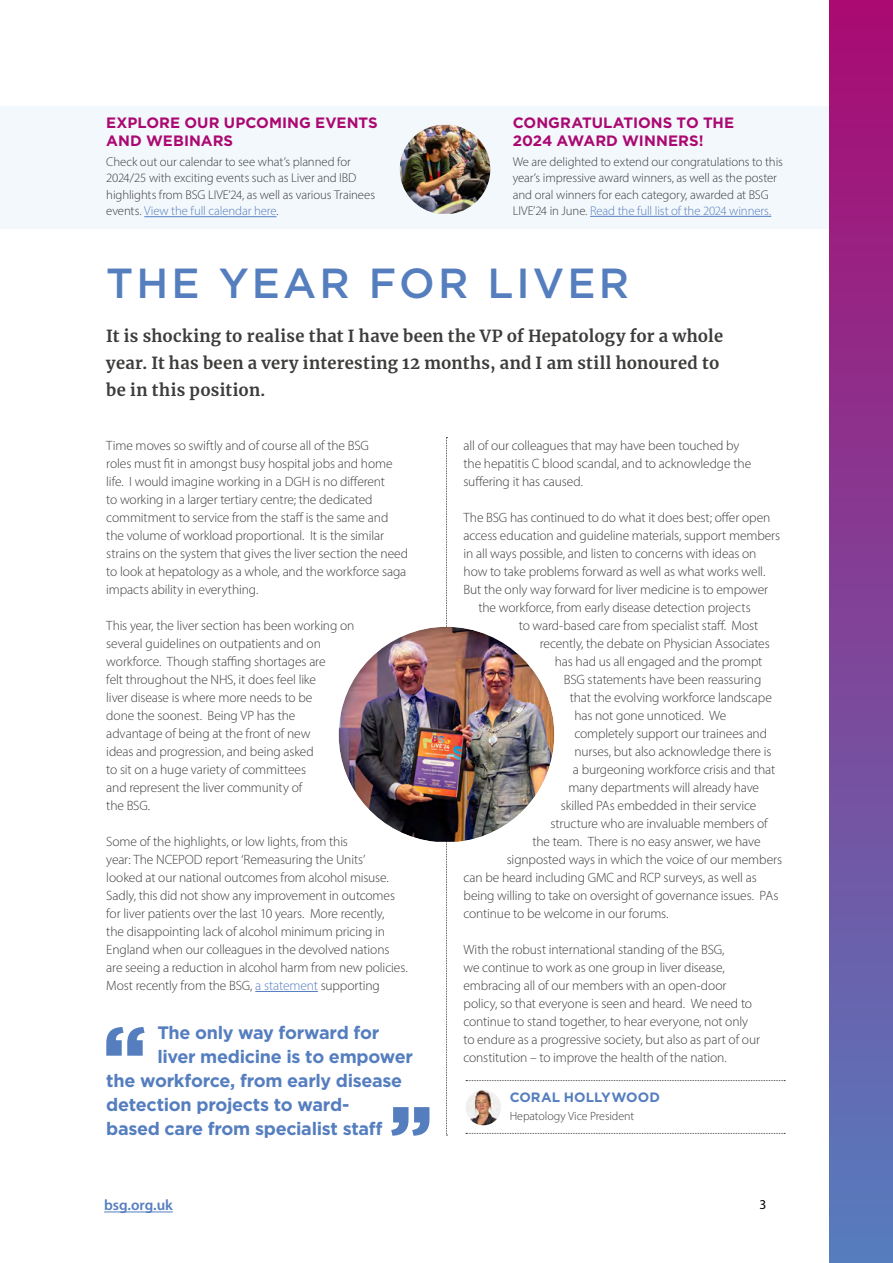
<style>
.page{position:relative;width:893px;height:1263px;background:#fff}
.page>*{position:absolute;margin:0;border:0;box-sizing:border-box;transform-origin:0 0}
.BSG_Large_headline_Light{font:500 42px "Gotham";letter-spacing:.075em;color:#557ebf}
.BSG_Callout__Small{font:700 18px "Gotham";letter-spacing:-.02em;color:#557ebf}
.BSG_Standfirst{font:700 16.5px/27px "Merriweather";letter-spacing:.02em;color:#3c3c3b}
.BSG_Snippet_Header{font:700 15px/18px "Gotham";letter-spacing:.005em;color:#ab0871}
.t1{font:600 15px "Myriad Pro";color:#557ebf}
.BSG_Body{font:300 13.5px/18px "Myriad Pro";letter-spacing:-.01em;color:#3c3c3b}
.BSG_Byline_text{font:700 13.5px "Gotham";letter-spacing:.005em;color:#557ebf}
.t2{font:13.5px "Myriad Pro";color:#000}
.BSG_Snippet_Text{font:300 12.75px/16.5px "Myriad Pro";letter-spacing:-.01em;color:#3c3c3b}
.BSG_Byline_text-2{font:300 12px "Myriad Pro";letter-spacing:-.005em;color:#3c3c3b}
.s1{color:#557ebf}
</style>
<div class="page">
<svg style="left:446px;top:437px;width:1px;height:699px"></svg>
<hr style="left:255px;top:991px;width:63px;height:1px;background:#557ebf">
<div style="left:326px;top:614px;width:242px;height:229px;background:#000;opacity:.3"></div>
<div style="left:0;top:106px;width:893px;height:123px;background:#f3f8fc"></div>
<hr style="left:144px;top:216px;width:133px;height:1px;background:#557ebf">
<hr style="left:590px;top:216px;width:181px;height:1px;background:#557ebf">
<svg style="left:106px;top:1027px;width:39px;height:29px"></svg>
<svg style="left:391px;top:1107px;width:38px;height:29px"></svg>
<svg style="left:466px;top:1080px;width:319px;height:1px"></svg>
<svg style="left:466px;top:1133px;width:319px;height:1px"></svg>
<img style="left:466px;top:1090px;width:35px;height:35px;border-radius:18px">
<img style="left:400px;top:124px;width:90px;height:90px">
<hr style="left:104px;top:1211px;width:69px;height:1px;background:#557ebf">
<div style="left:829px;top:0;width:64px;height:1263px;background:linear-gradient(to bottom,#aa0a72,#567dbe)"></div>
<p class="BSG_Snippet_Header" style="left:106px;top:114px;width:273px">EXPLORE OUR UPCOMING EVENTS<br>AND WEBINARS</p>
<p class="BSG_Snippet_Text" style="left:106px;top:153px;width:270px">Check out our calendar to see what’s planned for 2024/25 with exciting events such as Liver and IBD highlights from BSG LIVE’24, as well as various Trainees events. <span class="s1">View the full calendar here</span>.</p>
<p class="BSG_Snippet_Header" style="left:513px;top:114px;width:223px">CONGRATULATIONS TO THE<br>2024 AWARD WINNERS!</p>
<p class="BSG_Snippet_Text" style="left:513px;top:153px;width:272px">We are delighted to extend our congratulations to this year’s impressive award winners, as well as the poster and oral winners for each category, awarded at BSG LIVE’24 in June. <span class="s1">Read the full list of the 2024 winners.</span></p>
<p class="BSG_Large_headline_Light" style="left:106px;top:255px;width:524px">THE YEAR FOR LIVER</p>
<p class="BSG_Standfirst" style="left:106px;top:322px;width:618px">It is shocking to realise that I have been the VP of Hepatology for a whole year. It has been a very interesting 12 months, and I am still honoured to be in this position.</p>
<p class="BSG_Body" style="left:106px;top:436px;width:303px">Time moves so swiftly and of course all of the BSG<br>roles must fit in amongst busy hospital jobs and home life. I would imagine working in a DGH is no different<br>to working in a larger tertiary centre; the dedicated commitment to service from the staff is the same and the volume of workload proportional. It is the similar strains on the system that gives the liver section the need to look at hepatology as a whole, and the workforce saga impacts ability in everything.</p>
<p class="BSG_Body" style="left:106px;top:616px;width:250px">This year, the liver section has been working on several guidelines on outpatients and on workforce. Though staffing shortages are<br>felt throughout the NHS, it does feel like<br>liver disease is where more needs to be<br>done the soonest. Being VP has the advantage of being at the front of new<br>ideas and progression, and being asked<br>to sit on a huge variety of committees<br>and represent the liver community of<br>the BSG.</p>
<p class="BSG_Body" style="left:106px;top:832px;width:303px">Some of the highlights, or low lights, from this<br>year: The NCEPOD report ‘Remeasuring the Units’<br>looked at our national outcomes from alcohol misuse.<br>Sadly, this did not show any improvement in outcomes for liver patients over the last 10 years. More recently,<br>the disappointing lack of alcohol minimum pricing in England when our colleagues in the devolved nations are seeing a reduction in alcohol harm from new policies.<br>Most recently from the BSG, <span class="s1">a statement</span> supporting</p>
<p class="BSG_Callout__Small" style="left:157px;top:1021px;width:223px">The only way forward for</p>
<p class="BSG_Callout__Small" style="left:157px;top:1045px;width:257px">liver medicine is to empower</p>
<p class="BSG_Callout__Small" style="left:106px;top:1069px;width:297px">the workforce, from early disease</p>
<p class="BSG_Callout__Small" style="left:106px;top:1093px;width:245px">detection projects to ward-</p>
<p class="BSG_Callout__Small" style="left:106px;top:1117px;width:278px">based care from specialist staff</p>
<p class="BSG_Body" style="left:463px;top:436px;width:289px">all of our colleagues that may have been touched by the hepatitis C blood scandal, and to acknowledge the suffering it has caused.</p>
<p class="BSG_Body" style="left:463px;top:508px;width:308px">The BSG has continued to do what it does best; offer open</p>
<p class="BSG_Body" style="left:463px;top:526px;width:318px">access education and guideline materials, support members</p>
<p class="BSG_Body" style="left:463px;top:544px;width:294px">in all ways possible, and listen to concerns with ideas on</p>
<p class="BSG_Body" style="left:463px;top:562px;width:303px">how to take problems forward as well as what works well.</p>
<p class="BSG_Body" style="left:463px;top:580px;width:306px">But the only way forward for liver medicine is to empower</p>
<p class="BSG_Body" style="left:478px;top:598px;width:274px">the workforce, from early disease detection projects</p>
<p class="BSG_Body" style="left:519px;top:616px;width:241px">to ward-based care from specialist staff. Most</p>
<p class="BSG_Body" style="left:540px;top:634px;width:231px">recently, the debate on Physician Associates</p>
<p class="BSG_Body" style="left:555px;top:652px;width:209px">has had us all engaged and the prompt</p>
<p class="BSG_Body" style="left:564px;top:670px;width:199px">BSG statements have been reassuring</p>
<p class="BSG_Body" style="left:570px;top:688px;width:204px">that the evolving workforce landscape</p>
<p class="BSG_Body" style="left:574px;top:706px;width:154px">has not gone unnoticed. We</p>
<p class="BSG_Body" style="left:574px;top:724px;width:194px">completely support our trainees and</p>
<p class="BSG_Body" style="left:574px;top:742px;width:199px">nurses, but also acknowledge there is</p>
<p class="BSG_Body" style="left:573px;top:760px;width:204px">a burgeoning workforce crisis and that</p>
<p class="BSG_Body" style="left:568px;top:778px;width:192px">many departments will already have</p>
<p class="BSG_Body" style="left:561px;top:796px;width:197px">skilled PAs embedded in their service</p>
<p class="BSG_Body" style="left:550px;top:814px;width:219px">structure who are invaluable members of</p>
<p class="BSG_Body" style="left:532px;top:832px;width:230px">the team. There is no easy answer, we have</p>
<p class="BSG_Body" style="left:507px;top:850px;width:277px">signposted ways in which the voice of our members</p>
<p class="BSG_Body" style="left:463px;top:868px;width:295px">can be heard including GMC and RCP surveys, as well as</p>
<p class="BSG_Body" style="left:463px;top:886px;width:316px">being willing to take on oversight of governance issues. PAs</p>
<p class="BSG_Body" style="left:463px;top:904px;width:207px">continue to be welcome in our forums.</p>
<p class="BSG_Body" style="left:463px;top:940px;width:298px">With the robust international standing of the BSG,<br>we continue to work as one group in liver disease, embracing all of our members with an open-door policy, so that everyone is seen and heard. We need to continue to stand together, to hear everyone, not only to endure as a progressive society, but also as part of our constitution – to improve the health of the nation.</p>
<p class="BSG_Byline_text" style="left:510px;top:1088px;width:152px">CORAL HOLLYWOOD</p>
<p class="BSG_Byline_text-2" style="left:510px;top:1109px;width:126px">Hepatology Vice President</p>
<p class="t1" style="left:104px;top:1196px;width:70px">bsg.org.uk</p>
<p class="t2" style="left:759px;top:1196px;width:8px">3</p>
</div>
